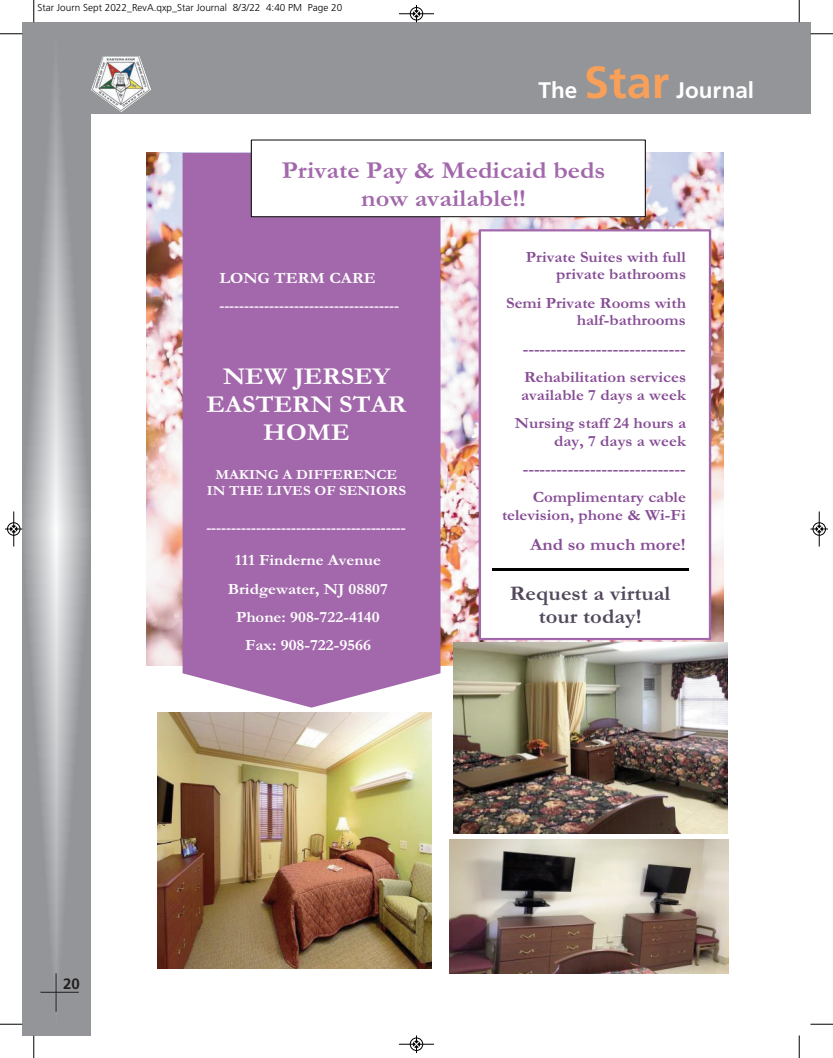
<style>
.page{position:relative;width:833px;height:1058px;background:#fff}
.page>*{position:absolute;margin:0;border:0;box-sizing:border-box;transform-origin:0 0}
.t1{font:700 24.62px/27.8px "Garamond";color:#a268ab;text-align:center;scale:1.07 1}
.t2{font:700 24.62px/27.8px "Garamond";color:#fff;text-align:center;scale:1.07 1}
.t3{font:700 22.5px "Frutiger";color:#fff}
.t4{font:700 21px/23.8px "Garamond";color:#51485c;text-align:center;scale:1.07 1}
.t5{font:700 17.38px "Garamond";color:#864c95;scale:1.07 1}
.t6{font:700 15.75px/17.6px "Garamond";color:#864c95;text-align:right;scale:1.07 1}
.t7{font:700 15.75px/28.4px "Garamond";color:#fff;text-align:center;scale:1.07 1}
.t8{font:700 15px "Frutiger";color:#231f20}
.t9{font:700 14.12px/15.8px "Garamond";letter-spacing:-.005em;color:#fff;text-align:center;scale:1.07 1}
.t10{font:300 10px "Frutiger";color:#000}
.s1{font-size:45px;color:#f8a05a}
</style>
<div class="page">
<div style="left:799px;top:22px;width:11px;height:92px;background:#939598"></div>
<svg style="left:22px;top:22px;width:68px;height:1013px;background:#a5a6a9"></svg>
<div style="left:79px;top:22px;width:720px;height:92px;background:#939598"></div>
<hr style="left:40px;top:991px;width:39px;height:1px;background:#231f20">
<hr style="left:56px;top:973px;width:1px;height:38px;background:#231f20">
<img style="left:91px;top:56px;width:60px;height:56px">
<img style="left:146px;top:153px;width:577px;height:512px">
<svg style="left:182px;top:153px;width:258px;height:554px;fill:#a268ab"></svg>
<div style="left:184px;top:160px;width:255px;height:506px;background:#a268ab"></div>
<img style="left:453px;top:642px;width:274px;height:191px">
<img style="left:158px;top:712px;width:273px;height:256px">
<div style="left:480px;top:230px;width:230px;height:409px;background:#fff"></div>
<div style="left:478px;top:229px;width:233px;height:411px;border:2px solid #a268ab"></div>
<hr style="left:492px;top:568px;width:196px;height:2px;background:#000">
<img style="left:449px;top:839px;width:279px;height:134px">
<div style="left:251px;top:140px;width:394px;height:77px;background:#fff"></div>
<div style="left:251px;top:140px;width:394px;height:77px;border:1px solid #000"></div>
<svg style="left:33px;top:0;width:2px;height:22px"></svg>
<svg style="left:0;top:33px;width:22px;height:2px"></svg>
<svg style="left:798px;top:0;width:2px;height:22px"></svg>
<svg style="left:810px;top:33px;width:22px;height:2px"></svg>
<svg style="left:33px;top:1035px;width:2px;height:23px"></svg>
<svg style="left:0;top:1023px;width:22px;height:2px"></svg>
<svg style="left:798px;top:1035px;width:2px;height:23px"></svg>
<svg style="left:810px;top:1023px;width:22px;height:2px"></svg>
<hr style="left:399px;top:14px;width:35px;height:1px;background:#000">
<div style="left:410px;top:7px;width:13px;height:13px;border:1px solid #000;border-radius:50%"></div>
<svg style="left:413px;top:5px;width:6px;height:18px"></svg>
<hr style="left:399px;top:1044px;width:35px;height:1px;background:#000">
<div style="left:410px;top:1037px;width:13px;height:13px;border:1px solid #000;border-radius:50%"></div>
<svg style="left:413px;top:1035px;width:6px;height:17px"></svg>
<hr style="left:14px;top:511px;width:1px;height:35px;background:#000">
<div style="left:7px;top:522px;width:13px;height:13px;border:1px solid #000;border-radius:50%"></div>
<svg style="left:5px;top:526px;width:17px;height:6px"></svg>
<hr style="left:819px;top:511px;width:1px;height:35px;background:#000">
<div style="left:812px;top:522px;width:13px;height:13px;border:1px solid #000;border-radius:50%"></div>
<svg style="left:810px;top:526px;width:18px;height:6px"></svg>
<p class="t10" style="left:38px;top:4px;width:306px">Star Journ Sept 2022_RevA.qxp_Star Journal 8/3/22 4:40 PM Page 20</p>
<p class="t3" style="left:538px;top:81px;width:217px">The <span class="s1">Star</span> Journal</p>
<p class="t1" style="left:282px;top:158px;width:304px">Private Pay &amp; Medicaid beds now available!!</p>
<p class="t7" style="left:219px;top:265px;width:147px">LONG TERM CARE</p>
<p class="t9" style="left:219px;top:299px;width:169px">------------------------------------</p>
<p class="t2" style="left:206px;top:364px;width:188px">NEW JERSEY<br>EASTERN STAR<br>HOME</p>
<p class="t9" style="left:207px;top:467px;width:188px">MAKING A DIFFERENCE<br>IN THE LIVES OF SENIORS</p>
<p class="t9" style="left:206px;top:520px;width:188px">----------------------------------------</p>
<p class="t7" style="left:228px;top:547px;width:151px">111 Finderne Avenue<br>Bridgewater, NJ 08807<br>Phone: 908-722-4140<br>Fax: 908-722-9566</p>
<p class="t6" style="left:526px;top:249px;width:151px">Private Suites with full private bathrooms</p>
<p class="t6" style="left:506px;top:295px;width:170px">Semi Private Rooms with half-bathrooms</p>
<p class="t6" style="left:522px;top:336px;width:154px;line-height:28.1px;text-align:left">-----------------------------<br>Rehabilitation services</p>
<p class="t6" style="left:515px;top:381px;width:161px;line-height:28.4px;text-align:center">available 7 days a week<br>Nursing staff 24 hours a</p>
<p class="t6" style="left:522px;top:427px;width:154px;line-height:28.2px">day, 7 days a week -----------------------------<br>Complimentary cable</p>
<p class="t6" style="left:502px;top:507px;width:173px">television, phone &amp; Wi-Fi</p>
<p class="t5" style="left:530px;top:537px;width:147px">And so much more!</p>
<p class="t4" style="left:510px;top:582px;width:151px">Request a virtual tour today!</p>
<p class="t8" style="left:63px;top:978px;width:18px">20</p>
</div>
